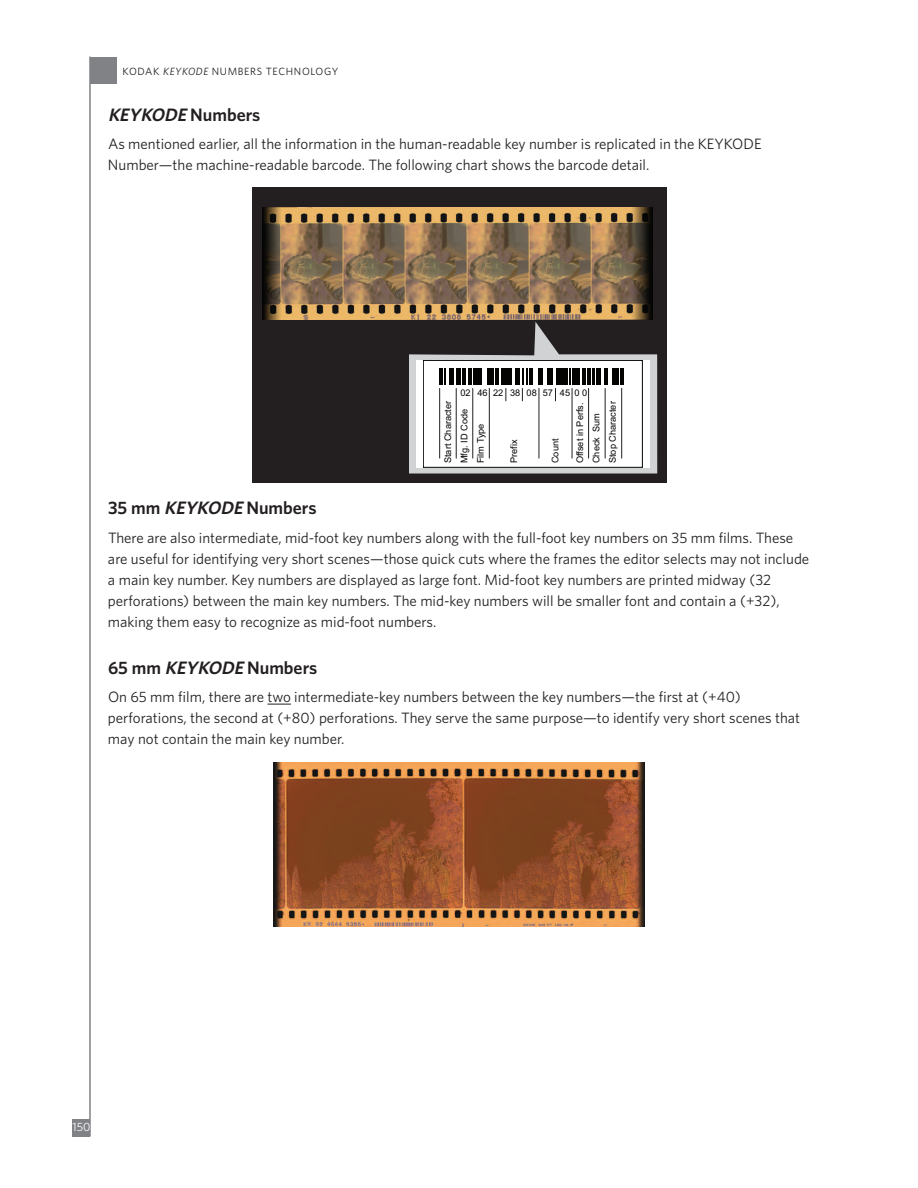
<style>
.page{position:relative;width:918px;height:1188px;background:#fff}
.page>*{position:absolute;margin:0;border:0;box-sizing:border-box;transform-origin:0 0}
.t1{font:600 18px "Whitney K";color:#231f20}
.t2{font:italic 600 18px "Whitney K";color:#231f20}
.t3{font:15px/21px "Whitney K";color:#231f20}
.t4{font:12px "Whitney K";color:#fff}
.t5{font:10.5px "Whitney K";letter-spacing:.06em;color:#231f20}
.t6{font:9.15px/16.4px "Arial";color:#040503}
.s1{font-style:italic}
.s2{font-style:normal}
</style>
<div class="page">
<svg style="left:268px;top:704px;width:23px;height:1px"></svg>
<div style="left:90px;top:57px;width:27px;height:27px;background:#808285"></div>
<hr style="left:89px;top:57px;width:2px;height:1080px;background:#808285">
<div style="left:72px;top:1119px;width:18px;height:18px;background:#808285"></div>
<img style="left:274px;top:762px;width:370px;height:164px">
<div style="left:252px;top:188px;width:415px;height:295px;background:#231f20"></div>
<img style="left:263px;top:207px;width:389px;height:113px">
<svg style="left:409px;top:322px;width:248px;height:152px"></svg>
<hr style="left:572px;top:388px;width:1px;height:70px;background:#231f20">
<hr style="left:588px;top:388px;width:1px;height:70px;background:#231f20">
<hr style="left:605px;top:388px;width:1px;height:70px;background:#231f20">
<hr style="left:621px;top:388px;width:1px;height:70px;background:#231f20">
<p class="t5" style="left:123px;top:65px;width:217px">KODAK <span class="s1">KEYKODE</span> NUMBERS TECHNOLOGY</p>
<p class="t2" style="left:108px;top:104px;width:154px">KEYKODE<span class="s2">Numbers</span></p>
<p class="t3" style="left:108px;top:134px;width:655px">As mentioned earlier, all the information in the human-readable key number is replicated in the KEYKODE<br>Number—the machine-readable barcode. The following chart shows the barcode detail.</p>
<p class="t6" style="left:460px;top:384px;width:128px">02 46 22 38 08 57 45 0 0</p>
<p class="t6" style="left:440px;top:463px;width:64px;rotate:-90deg">Start Character<br>Mfg. ID Code<br>Film Type</p>
<p class="t6" style="left:506px;top:463px;width:25px;rotate:-90deg">Prefix</p>
<p class="t6" style="left:547px;top:463px;width:26px;rotate:-90deg">Count</p>
<p class="t6" style="left:572px;top:463px;width:64px;rotate:-90deg">Offset in Perfs.<br>Check Sum<br>Stop Character</p>
<p class="t1" style="left:108px;top:498px;width:210px">35 mm <span class="s1">KEYKODE</span>Numbers</p>
<p class="t3" style="left:108px;top:527px;width:703px">There are also intermediate, mid-foot key numbers along with the full-foot key numbers on 35 mm films. These are useful for identifying very short scenes—those quick cuts where the frames the editor selects may not include a main key number. Key numbers are displayed as large font. Mid-foot key numbers are printed midway (32 perforations) between the main key numbers. The mid-key numbers will be smaller font and contain a (+32), making them easy to recognize as mid-foot numbers.</p>
<p class="t1" style="left:108px;top:657px;width:211px">65 mm <span class="s1">KEYKODE</span>Numbers</p>
<p class="t3" style="left:108px;top:686px;width:694px">On 65 mm film, there are two intermediate-key numbers between the key numbers—the first at (+40) perforations, the second at (+80) perforations. They serve the same purpose—to identify very short scenes that may not contain the main key number.</p>
<p class="t4" style="left:72px;top:1120px;width:20px">150</p>
</div>
